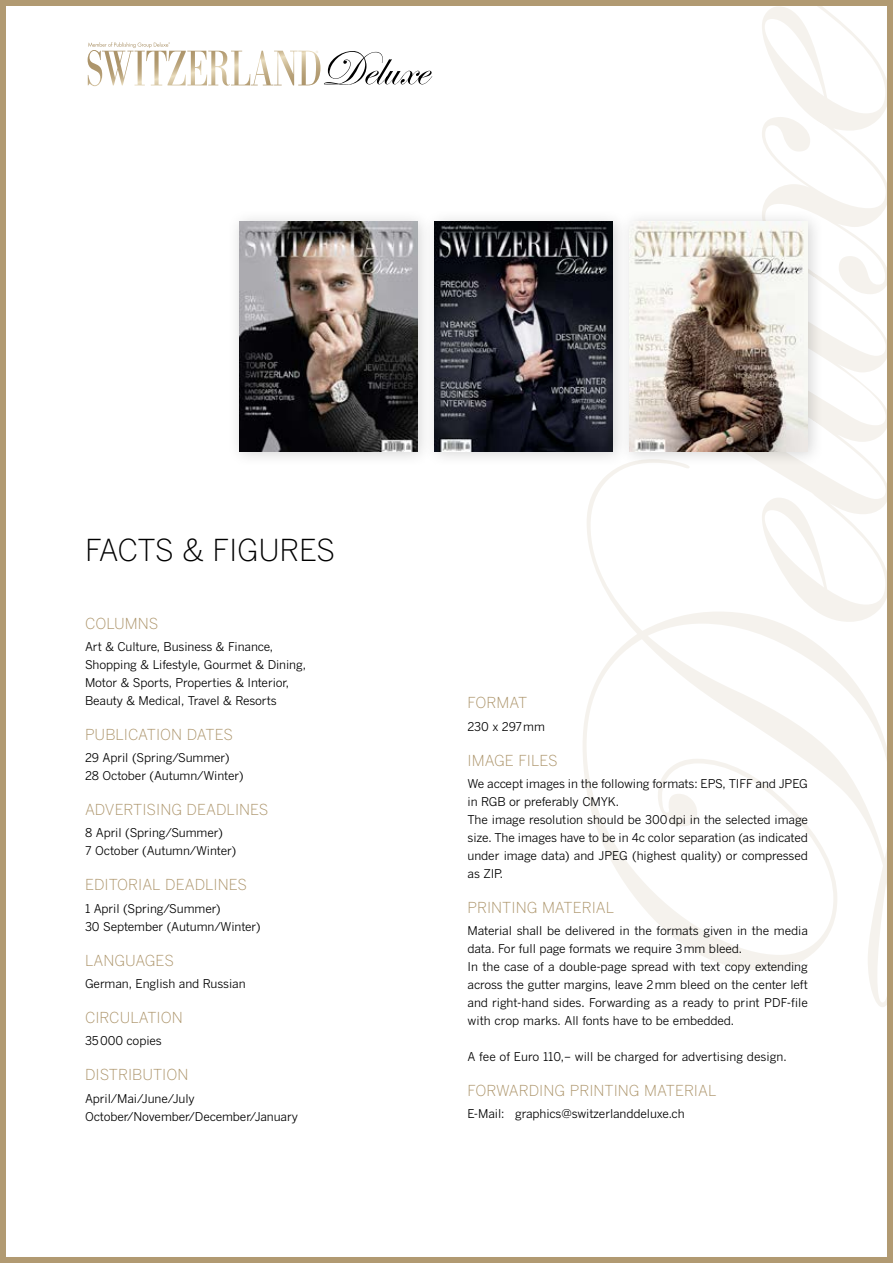
<style>
.page{position:relative;width:893px;height:1263px;background:#fff}
.page>*{position:absolute;margin:0;border:0;box-sizing:border-box;transform-origin:0 0}
.t1{font:300 30px "Benton Gothic";letter-spacing:-.015em;color:#000}
.t2{font:300 15px "Benton Gothic";color:#ac946a}
.t3{font:12px/18px "Benton Gothic";letter-spacing:-.01em;color:#000}
</style>
<div class="page">
<svg style="left:583px;top:7px;width:303px;height:1000px"></svg>
<div style="left:0;top:0;width:893px;height:1263px;border:6px solid #b19a72"></div>
<div style="left:227px;top:209px;width:207px;height:259px;background:#000;opacity:.17"></div>
<img style="left:239px;top:221px;width:178px;height:230px">
<div style="left:422px;top:209px;width:207px;height:259px;background:#000;opacity:.17"></div>
<img style="left:435px;top:221px;width:178px;height:230px">
<div style="left:618px;top:209px;width:206px;height:259px;background:#000;opacity:.17"></div>
<img style="left:630px;top:221px;width:178px;height:230px">
<svg style="left:88px;top:42px;width:344px;height:44px"></svg>
<h1 class="t1" style="left:85px;top:533px;width:252px">FACTS &amp; FIGURES</h1>
<p class="t2" style="left:85px;top:614px;width:75px">COLUMNS</p>
<p class="t3" style="left:85px;top:637px;width:223px">Art &amp; Culture, Business &amp; Finance, Shopping &amp; Lifestyle, Gourmet &amp; Dining, Motor &amp; Sports, Properties &amp; Interior, Beauty &amp; Medical, Travel &amp; Resorts</p>
<p class="t2" style="left:85px;top:726px;width:150px">PUBLICATION DATES</p>
<p class="t3" style="left:85px;top:749px;width:160px">29 April (Spring/Summer)<br>28 October (Autumn/Winter)</p>
<p class="t2" style="left:85px;top:801px;width:185px">ADVERTISING DEADLINES</p>
<p class="t3" style="left:85px;top:824px;width:153px">8 April (Spring/Summer)<br>7 October (Autumn/Winter)</p>
<p class="t2" style="left:85px;top:876px;width:164px">EDITORIAL DEADLINES</p>
<p class="t3" style="left:85px;top:899px;width:177px">1 April (Spring/Summer)<br>30 September (Autumn/Winter)</p>
<p class="t2" style="left:85px;top:951px;width:90px">LANGUAGES</p>
<p class="t3" style="left:85px;top:974px;width:162px">German, English and Russian</p>
<p class="t2" style="left:85px;top:1009px;width:99px">CIRCULATION</p>
<p class="t3" style="left:85px;top:1032px;width:78px">35000 copies</p>
<p class="t2" style="left:85px;top:1066px;width:105px">DISTRIBUTION</p>
<p class="t3" style="left:85px;top:1089px;width:214px">April/Mai/June/July<br>October/November/December/January</p>
<p class="t2" style="left:468px;top:694px;width:61px">FORMAT</p>
<p class="t3" style="left:468px;top:717px;width:79px">230 x 297mm</p>
<p class="t2" style="left:468px;top:751px;width:92px">IMAGE FILES</p>
<p class="t3" style="left:468px;top:774px;width:342px">We accept images in the following formats: EPS, TIFF and JPEG in RGB or preferably CMYK.<br>The image resolution should be 300dpi in the selected image size. The images have to be in 4c color separation (as indicated under image data) and JPEG (highest quality) or compressed as ZIP.</p>
<p class="t2" style="left:468px;top:898px;width:148px">PRINTING MATERIAL</p>
<p class="t3" style="left:468px;top:921px;width:342px">Material shall be delivered in the formats given in the media data. For full page formats we require 3mm bleed.<br>In the case of a double-page spread with text copy extending across the gutter margins, leave 2mm bleed on the center left and right-hand sides. Forwarding as a ready to print PDF-file with crop marks. All fonts have to be embedded.</p>
<p class="t3" style="left:468px;top:1047px;width:321px">A fee of Euro 110,– will be charged for advertising design.</p>
<p class="t2" style="left:468px;top:1082px;width:250px">FORWARDING PRINTING MATERIAL</p>
<p class="t3" style="left:468px;top:1105px;width:219px">E-Mail: graphics@switzerlanddeluxe.ch</p>
</div>
